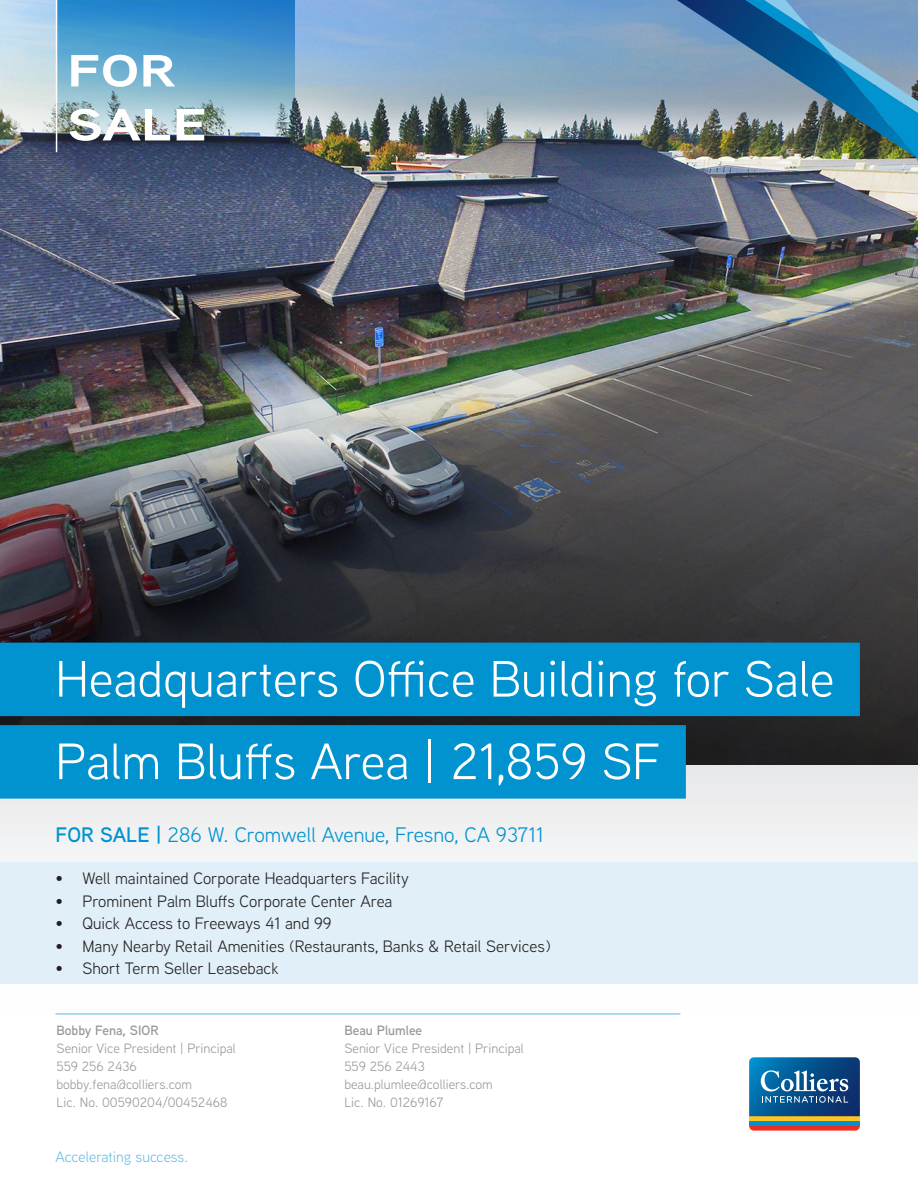
<style>
.page{position:relative;width:918px;height:1188px;background:#fff}
.page>*{position:absolute;margin:0;border:0;box-sizing:border-box;transform-origin:0 0}
.Headline{font:51px "Aaux Next";color:#fff}
.URL{font:700 45px "Aaux Next";color:#fff;scale:1.3 1}
.Address{font:21px "Aaux Next";color:#0093d0}
.t1{font:16.5px "Aaux Next";color:#231f20}
.t2{font:15px "Aaux Next";color:#6bbde5}
.Contact_Info_copy{font:13.5px "Aaux Next";color:#96989b}
.FirstName_LastName{font:13.5px "Aaux Next";color:#96989b}
.FirstName_LastName-2{font:600 13.5px "Aaux Next";color:#96989b}
.s1{font-weight:600}
</style>
<div class="page">
<svg style="left:0;top:765px;width:918px;height:250px"></svg>
<img style="left:0;top:0;width:918px;height:376px">
<div style="left:0;top:862px;width:918px;height:121px;background:#dfeff8"></div>
<svg style="left:749px;top:1057px;width:111px;height:74px;background:#3c6c8f"></svg>
<hr style="left:56px;top:1013px;width:624px;height:2px;background:#6bbde5">
<img style="left:57px;top:0;width:238px;height:190px">
<img style="left:677px;top:0;width:241px;height:160px">
<hr style="left:56px;top:0;width:1px;height:152px;background:#fff">
<img style="left:0;top:376px;width:918px;height:389px">
<div style="left:0;top:643px;width:860px;height:73px;background:#0093d0"></div>
<div style="left:0;top:725px;width:686px;height:74px;background:#0093d0"></div>
<p class="URL" style="left:67px;top:39px;width:85px">FOR</p>
<p class="URL" style="left:67px;top:93px;width:109px">SALE</p>
<p class="Headline" style="left:56px;top:645px;width:780px">Headquarters Office Building for Sale</p>
<p class="Headline" style="left:56px;top:727px;width:606px">Palm Bluffs Area | 21,859 SF</p>
<p class="Address" style="left:56px;top:820px;width:490px"><span class="s1">FOR SALE |</span> 286 W. Cromwell Avenue, Fresno, CA 93711</p>
<p class="t1" style="left:56px;top:867px;width:355px">• Well maintained Corporate Headquarters Facility</p>
<p class="t1" style="left:56px;top:890px;width:338px">• Prominent Palm Bluffs Corporate Center Area</p>
<p class="t1" style="left:56px;top:912px;width:278px">• Quick Access to Freeways 41 and 99</p>
<p class="t1" style="left:56px;top:935px;width:497px">• Many Nearby Retail Amenities (Restaurants, Banks &amp; Retail Services)</p>
<p class="t1" style="left:56px;top:957px;width:225px">• Short Term Seller Leaseback</p>
<p class="FirstName_LastName-2" style="left:57px;top:1021px;width:104px">Bobby Fena, SIOR</p>
<p class="FirstName_LastName" style="left:57px;top:1039px;width:181px">Senior Vice President | Principal</p>
<p class="Contact_Info_copy" style="left:57px;top:1057px;width:82px">559 256 2436</p>
<p class="Contact_Info_copy" style="left:57px;top:1075px;width:137px">bobby.fena@colliers.com</p>
<p class="Contact_Info_copy" style="left:57px;top:1093px;width:172px">Lic. No. 00590204/00452468</p>
<p class="t2" style="left:56px;top:1146px;width:134px">Accelerating success.</p>
<p class="FirstName_LastName-2" style="left:344px;top:1021px;width:79px">Beau Plumlee</p>
<p class="FirstName_LastName" style="left:344px;top:1039px;width:181px">Senior Vice President | Principal</p>
<p class="Contact_Info_copy" style="left:344px;top:1057px;width:82px">559 256 2443</p>
<p class="Contact_Info_copy" style="left:344px;top:1075px;width:150px">beau.plumlee@colliers.com</p>
<p class="Contact_Info_copy" style="left:344px;top:1093px;width:101px">Lic. No. 01269167</p>
</div>
